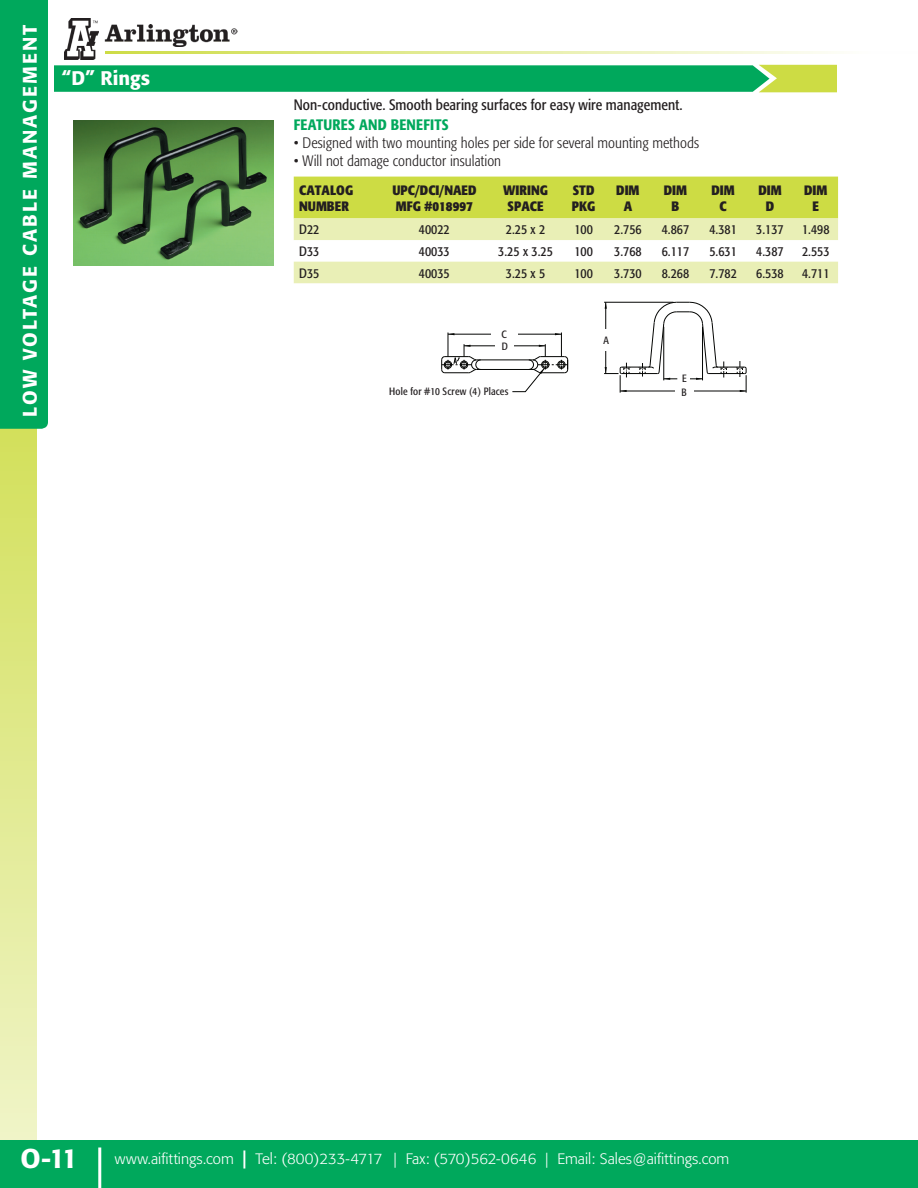
<style>
.page{position:relative;width:918px;height:1188px;background:#fff}
.page>*{position:absolute;margin:0;border:0;box-sizing:border-box;transform-origin:0 0}
.t1{font:500 27px "Formata";color:#fff}
.t2{font:500 19.5px "Formata";letter-spacing:.105em;color:#fff}
.t3{font:300 condensed 15px "Formata";letter-spacing:.005em;color:#231f20}
.t4{font:300 15px "Formata";color:#fff}
.t5{font:condensed 15px "Formata";letter-spacing:.005em;color:#231f20}
.t6{font:500 condensed 15px "Formata";letter-spacing:.015em;color:#00a85c}
.t7{font:condensed 13.5px "Formata";color:#231f20}
.t8{font:700 condensed 13.5px "Formata";color:#231f20}
.t9{font:condensed 10.5px "Formata";letter-spacing:.015em;color:#231f20}
.s1{font-weight:500;font-size:18px}
</style>
<div class="page">
<hr style="left:105px;top:52px;width:813px;height:2px;background:#cddc44">
<svg style="left:0;top:429px;width:37px;height:711px;background:#e1ea91"></svg>
<div style="left:0;top:1140px;width:918px;height:48px;background:#00a85c"></div>
<hr style="left:98px;top:1148px;width:3px;height:40px;background:#fff">
<div style="left:0;top:0;width:48px;height:429px;background:#00a85c"></div>
<img style="left:65px;top:18px;width:34px;height:41px">
<img style="left:104px;top:24px;width:133px;height:22px">
<img style="left:73px;top:120px;width:201px;height:145px">
<hr style="left:689px;top:391px;width:57px;height:1px;background:#040503">
<hr style="left:709px;top:373px;width:36px;height:1px;background:#040503">
<hr style="left:715px;top:367px;width:30px;height:1px;background:#040503">
<svg style="left:736px;top:361px;width:11px;height:32px"></svg>
<svg style="left:604px;top:302px;width:124px;height:91px"></svg>
<svg style="left:441px;top:332px;width:127px;height:61px"></svg>
<div style="left:496px;top:340px;width:18px;height:11px;background:#fff"></div>
<div style="left:491px;top:328px;width:26px;height:12px;background:#fff"></div>
<div style="left:378px;top:386px;width:132px;height:18px;background:#fff"></div>
<div style="left:679px;top:373px;width:11px;height:11px;background:#fff"></div>
<div style="left:600px;top:329px;width:12px;height:21px;background:#fff"></div>
<div style="left:675px;top:386px;width:18px;height:11px;background:#fff"></div>
<svg style="left:54px;top:65px;width:783px;height:27px;background:#18ae5e"></svg>
<svg style="left:294px;top:177px;width:544px;height:106px"></svg>
<h2 class="t2" style="left:18px;top:417px;width:393px;rotate:-90deg">LOW VOLTAGE CABLE MANAGEMENT</h2>
<p class="t2" style="left:62px;top:67px;width:90px">“D” Rings</p>
<p class="t5" style="left:294px;top:96px;width:390px">Non-conductive. Smooth bearing surfaces for easy wire management.</p>
<p class="t6" style="left:294px;top:116px;width:156px">FEATURES AND BENEFITS</p>
<p class="t3" style="left:294px;top:134px;width:407px">• Designed with two mounting holes per side for several mounting methods</p>
<p class="t3" style="left:294px;top:152px;width:209px">• Will not damage conductor insulation</p>
<p class="t8" style="left:299px;top:182px;width:55px">CATALOG</p>
<p class="t8" style="left:299px;top:198px;width:51px">NUMBER</p>
<p class="t8" style="left:392px;top:182px;width:86px">UPC/DCI/NAED</p>
<p class="t8" style="left:396px;top:198px;width:79px">MFG #018997</p>
<p class="t8" style="left:573px;top:182px;width:23px">STD</p>
<p class="t8" style="left:572px;top:198px;width:25px">PKG</p>
<p class="t8" style="left:503px;top:182px;width:46px">WIRING</p>
<p class="t8" style="left:508px;top:198px;width:38px">SPACE</p>
<p class="t8" style="left:616px;top:182px;width:25px">DIM</p>
<p class="t8" style="left:624px;top:198px;width:10px">A</p>
<p class="t8" style="left:664px;top:182px;width:25px">DIM</p>
<p class="t8" style="left:672px;top:198px;width:9px">B</p>
<p class="t8" style="left:712px;top:182px;width:25px">DIM</p>
<p class="t8" style="left:720px;top:198px;width:9px">C</p>
<p class="t8" style="left:758px;top:182px;width:25px">DIM</p>
<p class="t8" style="left:766px;top:198px;width:10px">D</p>
<p class="t8" style="left:804px;top:182px;width:25px">DIM</p>
<p class="t8" style="left:813px;top:198px;width:8px">E</p>
<p class="t7" style="left:299px;top:222px;width:22px">D22</p>
<p class="t7" style="left:419px;top:222px;width:32px">40022</p>
<p class="t7" style="left:506px;top:222px;width:41px">2.25 x 2</p>
<p class="t7" style="left:574px;top:222px;width:20px">100</p>
<p class="t7" style="left:614px;top:222px;width:29px">2.756</p>
<p class="t7" style="left:662px;top:222px;width:29px">4.867</p>
<p class="t7" style="left:709px;top:222px;width:29px">4.381</p>
<p class="t7" style="left:756px;top:222px;width:29px">3.137</p>
<p class="t7" style="left:802px;top:222px;width:29px">1.498</p>
<p class="t7" style="left:299px;top:243px;width:22px">D33</p>
<p class="t7" style="left:419px;top:243px;width:32px">40033</p>
<p class="t7" style="left:498px;top:243px;width:56px">3.25 x 3.25</p>
<p class="t7" style="left:574px;top:243px;width:20px">100</p>
<p class="t7" style="left:614px;top:243px;width:29px">3.768</p>
<p class="t7" style="left:662px;top:243px;width:29px">6.117</p>
<p class="t7" style="left:709px;top:243px;width:29px">5.631</p>
<p class="t7" style="left:756px;top:243px;width:29px">4.387</p>
<p class="t7" style="left:802px;top:243px;width:29px">2.553</p>
<p class="t7" style="left:299px;top:265px;width:22px">D35</p>
<p class="t7" style="left:419px;top:265px;width:32px">40035</p>
<p class="t7" style="left:506px;top:265px;width:41px">3.25 x 5</p>
<p class="t7" style="left:574px;top:265px;width:20px">100</p>
<p class="t7" style="left:614px;top:265px;width:29px">3.730</p>
<p class="t7" style="left:662px;top:265px;width:29px">8.268</p>
<p class="t7" style="left:709px;top:265px;width:29px">7.782</p>
<p class="t7" style="left:756px;top:265px;width:29px">6.538</p>
<p class="t7" style="left:802px;top:265px;width:29px">4.711</p>
<p class="t9" style="left:501px;top:328px;width:7px">C</p>
<p class="t9" style="left:502px;top:340px;width:8px">D</p>
<p class="t9" style="left:389px;top:385px;width:121px">Hole for #10 Screw (4) Places</p>
<p class="t9" style="left:603px;top:334px;width:7px">A</p>
<p class="t9" style="left:682px;top:373px;width:6px">E</p>
<p class="t9" style="left:682px;top:386px;width:7px">B</p>
<h1 class="t1" style="left:20px;top:1142px;width:59px">O-11</h1>
<p class="t4" style="left:115px;top:1150px;width:616px">www.aifittings.com <span class="s1">|</span> Tel: (800)233-4717 | Fax: (570)562-0646 | Email: Sales@aifittings.com</p>
</div>
